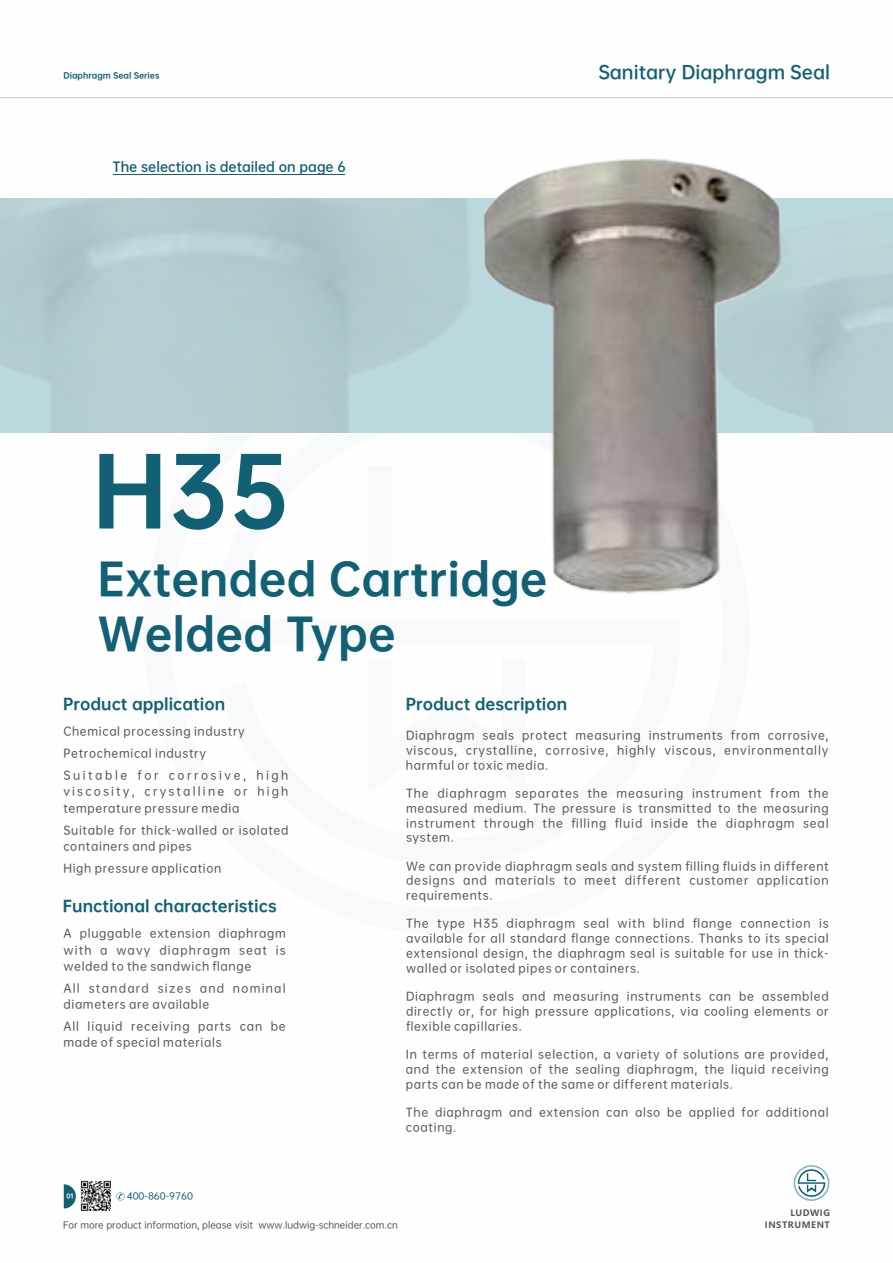
<style>
.page{position:relative;width:893px;height:1263px;background:#fff}
.page>*{position:absolute;margin:0;border:0;box-sizing:border-box;transform-origin:0 0}
.t1{font:90px "OPPO Sans H";color:#116073}
.t2{font:42px/55.3px "OPPO Sans H";color:#116073}
.t3{font:17.55px "OPPO Sans B";color:#116073}
.t4{font:15px "OPPO Sans H";color:#116073}
.t5{font:12.75px "OPPO Sans B";color:#116073}
.t6{font:11.25px/14.9px "OPPO Sans M";letter-spacing:.06em;color:#595857;text-align:justify}
.t7{font:11.25px/16.4px "OPPO Sans M";letter-spacing:.19em;color:#595857}
.t8{font:11.25px/16.4px "OPPO Sans M";letter-spacing:.08em;color:#595857}
.t9{font:11.25px/16.4px "OPPO Sans M";letter-spacing:.11em;color:#595857}
.t10{font:11.25px/21.8px "OPPO Sans M";letter-spacing:.225em;color:#595857}
.t11{font:9px "OPPO Sans M";color:#595857}
.t12{font:9px "OPPO Sans M";color:#116073;scale:1.04 1}
.t13{font:700 8.7px/11.4px "Microsoft Ya Hei";letter-spacing:.06em;color:#595857;text-align:right}
.t14{font:7.8px "OPPO Sans H";color:#116073}
.t15{font:6px "OPPO Sans H";color:#fff}
</style>
<div class="page">
<hr style="left:0;top:97px;width:893px;height:1px;background:#c9cacb">
<img style="left:481px;top:158px;width:299px;height:435px">
<hr style="left:113px;top:174px;width:232px;height:1px;background:#116073">
<svg style="left:64px;top:1184px;width:12px;height:24px"></svg>
<img style="left:81px;top:1181px;width:30px;height:30px">
<svg style="left:116px;top:1192px;width:9px;height:8px"></svg>
<svg style="left:794px;top:1165px;width:35px;height:36px"></svg>
<p class="t14" style="left:63px;top:71px;width:98px">Diaphragm Seal Series</p>
<h3 class="t3" style="left:598px;top:63px;width:233px">Sanitary Diaphragm Seal</h3>
<p class="t5" style="left:113px;top:160px;width:235px">The selection is detailed on page 6</p>
<h1 class="t1" style="left:92px;top:445px;width:198px">H35</h1>
<h2 class="t2" style="left:98px;top:550px;width:451px">Extended Cartridge<br>Welded Type</h2>
<h3 class="t4" style="left:63px;top:696px;width:164px">Product application</h3>
<p class="t6" style="left:63px;top:724px;width:183px">Chemical processing industry</p>
<p class="t10" style="left:63px;top:742px;width:227px">Petrochemical industry<br>Suitable for corrosive, high</p>
<p class="t7" style="left:63px;top:783px;width:227px">viscosity, crystalline or high temperature pressure media</p>
<p class="t6" style="left:63px;top:821px;width:227px;line-height:16.4px">Suitable for thick-walled or isolated containers and pipes</p>
<p class="t6" style="left:63px;top:860px;width:159px">High pressure application</p>
<h3 class="t4" style="left:63px;top:898px;width:215px">Functional characteristics</h3>
<p class="t6" style="left:63px;top:925px;width:224px;line-height:16.4px">A pluggable extension diaphragm with a wavy diaphragm seat is welded to the sandwich flange</p>
<p class="t9" style="left:63px;top:980px;width:224px">All standard sizes and nominal diameters are available</p>
<p class="t8" style="left:63px;top:1018px;width:224px">All liquid receiving parts can be made of special materials</p>
<h3 class="t4" style="left:406px;top:696px;width:163px">Product description</h3>
<p class="t6" style="left:406px;top:728px;width:424px">Diaphragm seals protect measuring instruments from corrosive, viscous, crystalline, corrosive, highly viscous, environmentally harmful or toxic media.</p>
<p class="t6" style="left:406px;top:785px;width:424px">The diaphragm separates the measuring instrument from the measured medium. The pressure is transmitted to the measuring instrument through the filling fluid inside the diaphragm seal system.</p>
<p class="t6" style="left:406px;top:858px;width:424px">We can provide diaphragm seals and system filling fluids in different designs and materials to meet different customer application requirements.</p>
<p class="t6" style="left:406px;top:916px;width:424px">The type H35 diaphragm seal with blind flange connection is available for all standard flange connections. Thanks to its special extensional design, the diaphragm seal is suitable for use in thick&shy;walled or isolated pipes or containers.</p>
<p class="t6" style="left:406px;top:989px;width:424px">Diaphragm seals and measuring instruments can be assembled directly or, for high pressure applications, via cooling elements or flexible capillaries.</p>
<p class="t6" style="left:406px;top:1047px;width:424px">In terms of material selection, a variety of solutions are provided, and the extension of the sealing diaphragm, the liquid receiving parts can be made of the same or different materials.</p>
<p class="t6" style="left:406px;top:1104px;width:424px">The diaphragm and extension can also be applied for additional coating.</p>
<p class="t12" style="left:127px;top:1192px;width:65px">400-860-9760</p>
<p class="t15" style="left:67px;top:1193px;width:9px">01</p>
<p class="t11" style="left:63px;top:1220px;width:336px">For more product information, please visit www.ludwig-schneider.com.cn</p>
<p class="t13" style="left:765px;top:1208px;width:67px">LUDWIG<br>INSTRUMENT</p>
</div>
